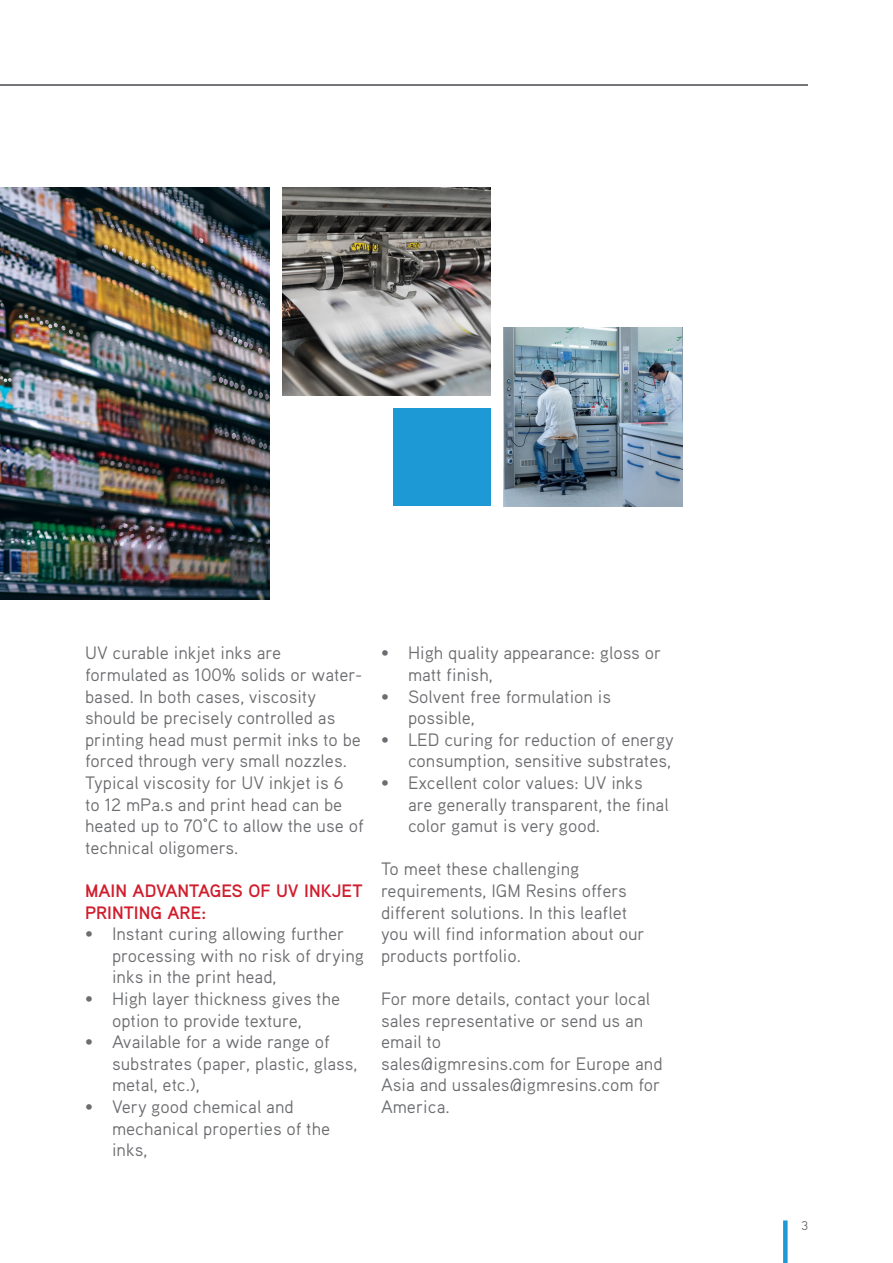
<style>
.page{position:relative;width:893px;height:1263px;background:#fff}
.page>*{position:absolute;margin:0;border:0;box-sizing:border-box;transform-origin:0 0}
._00_testo_introduzio{font:18px/21.6px "Aaux Pro OT";color:#6c6d70}
._00_titoletto_testo{font:700 18px/21.6px "Aaux Pro OT";color:#d01e2e}
.t1{font:12.75px "Aaux Pro OT";color:#6c6d70}
</style>
<div class="page">
<hr style="left:0;top:84px;width:808px;height:2px;background:#6c6d70">
<img style="left:282px;top:187px;width:209px;height:208px">
<img style="left:0;top:187px;width:270px;height:413px">
<div style="left:393px;top:408px;width:98px;height:98px;background:#1d99d6"></div>
<img style="left:503px;top:327px;width:179px;height:179px">
<div style="left:783px;top:1220px;width:5px;height:43px;background:#1d99d6"></div>
<p class="_00_testo_introduzio" style="left:85px;top:642px;width:280px">UV curable inkjet inks are formulated as 100% solids or water&shy;based. In both cases, viscosity should be precisely controlled as printing head must permit inks to be forced through very small nozzles.<br>Typical viscosity for UV inkjet is 6<br>to 12 mPa.s and print head can be heated up to 70°C to allow the use of technical oligomers.</p>
<p class="_00_titoletto_testo" style="left:85px;top:879px;width:279px">MAIN ADVANTAGES OF UV INKJET<br>PRINTING ARE:</p>
<p class="_00_testo_introduzio" style="left:112px;top:923px;width:253px;text-indent:-27px">• Instant curing allowing further processing with no risk of drying inks in the print head,</p>
<p class="_00_testo_introduzio" style="left:112px;top:987px;width:230px;text-indent:-27px">• High layer thickness gives the option to provide texture,</p>
<p class="_00_testo_introduzio" style="left:112px;top:1031px;width:247px;text-indent:-27px">• Available for a wide range of substrates (paper, plastic, glass, metal, etc.),</p>
<p class="_00_testo_introduzio" style="left:112px;top:1095px;width:220px;text-indent:-27px">• Very good chemical and mechanical properties of the inks,</p>
<p class="_00_testo_introduzio" style="left:408px;top:642px;width:255px;text-indent:-27px">• High quality appearance: gloss or matt finish,</p>
<p class="_00_testo_introduzio" style="left:408px;top:685px;width:205px;text-indent:-27px">• Solvent free formulation is possible,</p>
<p class="_00_testo_introduzio" style="left:381px;top:728px;width:295px;text-align:right">• LED curing for reduction of energy consumption, sensitive substrates,</p>
<p class="_00_testo_introduzio" style="left:408px;top:771px;width:262px;text-indent:-27px">• Excellent color values: UV inks are generally transparent, the final color gamut is very good.</p>
<p class="_00_testo_introduzio" style="left:381px;top:858px;width:265px">To meet these challenging requirements, IGM Resins offers different solutions. In this leaflet you will find information about our products portfolio.</p>
<p class="_00_testo_introduzio" style="left:381px;top:987px;width:283px">For more details, contact your local sales representative or send us an email to<br>sales@igmresins.com for Europe and<br>Asia and ussales@igmresins.com for<br>America.</p>
<p class="t1" style="left:801px;top:1218px;width:8px">3</p>
</div>
